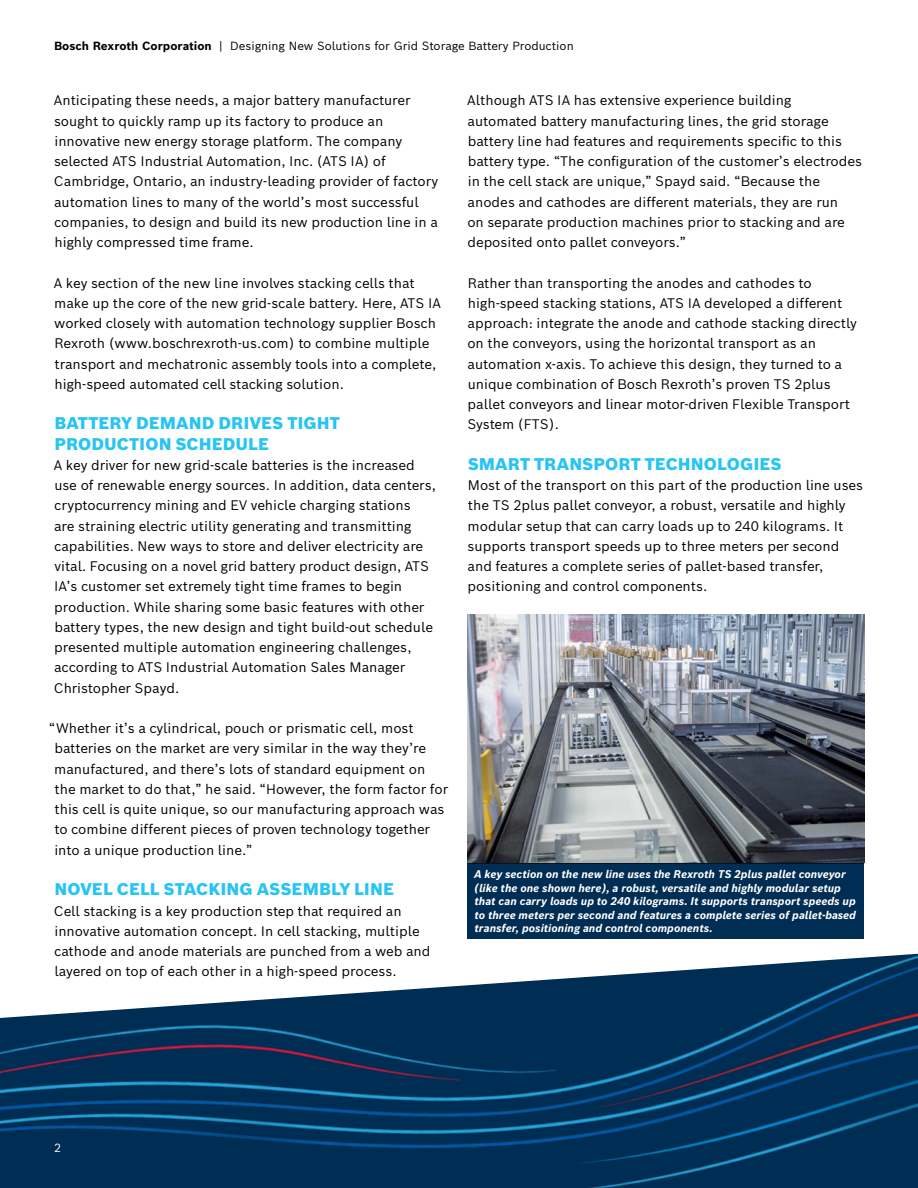
<style>
.page{position:relative;width:918px;height:1188px;background:#fff}
.page>*{position:absolute;margin:0;border:0;box-sizing:border-box;transform-origin:0 0}
.t1{font:900 16.5px/20.2px "Bosch Sans";letter-spacing:.005em;color:#27c4f4}
.t2{font:13.5px/20.2px "Bosch Sans";color:#000}
.t3{font:13.5px "Bosch Sans";color:#fff}
.t4{font:11.55px "Bosch Sans";color:#000}
.t5{font:italic 700 10.8px/13.5px "Bosch Sans";color:#fff}
.s1{font-weight:700}
.s2{font-size:11.55px}
</style>
<div class="page">
<img style="left:0;top:953px;width:918px;height:235px">
<div style="left:467px;top:863px;width:397px;height:76px;background:#002d53"></div>
<hr style="left:467px;top:863px;width:397px;height:1px;background:#000">
<img style="left:467px;top:615px;width:397px;height:248px">
<p class="t4" style="left:54px;top:36px;width:521px"><span class="s1">Bosch Rexroth Corporation</span> | Designing New Solutions for Grid Storage Battery Production</p>
<p class="t2" style="left:54px;top:89px;width:386px">Anticipating these needs, a major battery manufacturer sought to quickly ramp up its factory to produce an innovative new energy storage platform. The company selected ATS Industrial Automation, Inc. (ATS IA) of Cambridge, Ontario, an industry-leading provider of factory automation lines to many of the world’s most successful companies, to design and build its new production line in a highly compressed time frame.</p>
<p class="t2" style="left:54px;top:271px;width:389px">A key section of the new line involves stacking cells that make up the core of the new grid-scale battery. Here, ATS IA worked closely with automation technology supplier Bosch Rexroth (www.boschrexroth-us.com) to combine multiple transport and mechatronic assembly tools into a complete, high-speed automated cell stacking solution.</p>
<p class="t1" style="left:54px;top:412px;width:287px">BATTERY DEMAND DRIVES TIGHT<br>PRODUCTION SCHEDULE</p>
<p class="t2" style="left:54px;top:454px;width:384px">A key driver for new grid-scale batteries is the increased use of renewable energy sources. In addition, data centers, cryptocurrency mining and EV vehicle charging stations<br>are straining electric utility generating and transmitting capabilities. New ways to store and deliver electricity are vital. Focusing on a novel grid battery product design, ATS IA’s customer set extremely tight time frames to begin production. While sharing some basic features with other battery types, the new design and tight build-out schedule presented multiple automation engineering challenges, according to ATS Industrial Automation Sales Manager Christopher Spayd.</p>
<p class="t2" style="left:54px;top:717px;width:396px;text-indent:-5px">“Whether it’s a cylindrical, pouch or prismatic cell, most batteries on the market are very similar in the way they’re manufactured, and there’s lots of standard equipment on the market to do that,” he said. “However, the form factor for this cell is quite unique, so our manufacturing approach was to combine different pieces of proven technology together into a unique production line.”</p>
<p class="t1" style="left:54px;top:878px;width:341px">NOVEL CELL STACKING ASSEMBLY LINE</p>
<p class="t2" style="left:54px;top:899px;width:378px">Cell stacking is a key production step that required an innovative automation concept. In cell stacking, multiple cathode and anode materials are punched from a web and layered on top of each other in a high-speed process.</p>
<p class="t2" style="left:467px;top:89px;width:396px">Although ATS IA has extensive experience building automated battery manufacturing lines, the grid storage battery line had features and requirements specific to this battery type. “The configuration of the customer’s electrodes in the cell stack are unique,” Spayd said. “Because the anodes and cathodes are different materials, they are run<br>on separate production machines prior to stacking and are deposited onto pallet conveyors.”</p>
<p class="t2" style="left:467px;top:271px;width:391px">Rather than transporting the anodes and cathodes to high-speed stacking stations, ATS IA developed a different approach: integrate the anode and cathode stacking directly on the conveyors, using the horizontal transport as an automation x-axis. To achieve this design, they turned to a unique combination of Bosch Rexroth’s proven TS 2plus pallet conveyors and linear motor-driven Flexible Transport System (FTS).</p>
<p class="t1" style="left:468px;top:452px;width:315px">SMART TRANSPORT TECHNOLOGIES</p>
<p class="t2" style="left:468px;top:474px;width:397px">Most of the transport on this part of the production line uses the TS 2plus pallet conveyor, a robust, versatile and highly modular setup that can carry loads up to 240 kilograms. It supports transport speeds up to three meters per second and features a complete series of pallet-based transfer, positioning and control components.</p>
<p class="t5" style="left:474px;top:867px;width:384px">A key section on the new line uses the Rexroth TS 2plus pallet conveyor (like the one shown here), a robust, versatile and highly modular setup that can carry loads up to 240 kilograms. It supports transport speeds up to three meters per second and features a complete series of pallet-based transfer, positioning and control components.</p>
<p class="t3" style="left:54px;top:1137px;width:10px">2<span class="s2">2</span></p>
</div>
